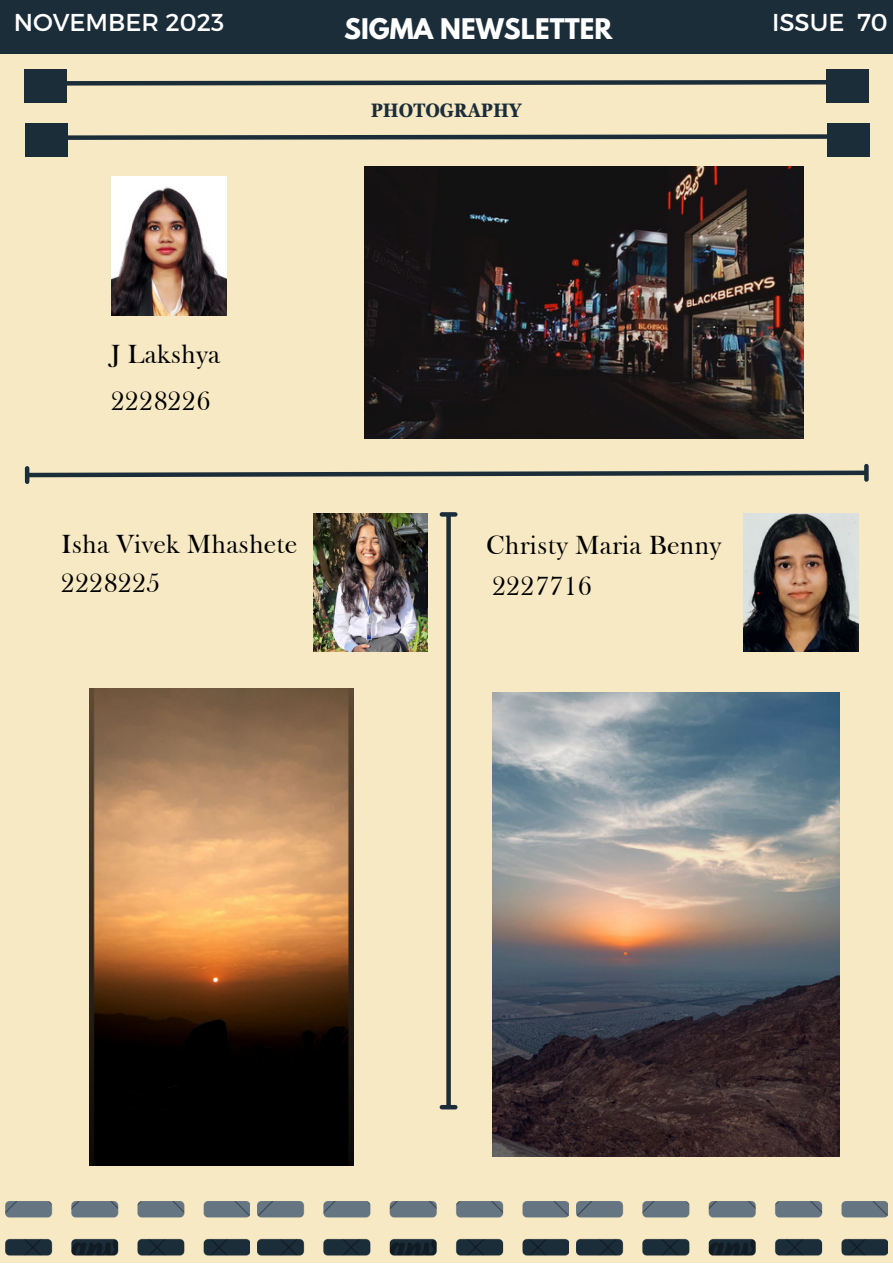
<style>
.page{position:relative;width:893px;height:1264px;background:#fff}
.page>*{position:absolute;margin:0;border:0;box-sizing:border-box;transform-origin:0 0}
.t1{font:27px "Frys Baskerville BT";color:#000}
.t2{font:700 25.2px "League Spartan";color:#fff}
.t3{font:24.45px "Montserrat";color:#fff}
.t4{font:700 condensed 19.5px "Georgia Pro";color:#1c2d3a}
</style>
<div class="page">
<div style="left:0;top:0;width:892px;height:1262px;background:#f6e9c3"></div>
<svg style="left:67px;top:132px;width:760px;height:10px"></svg>
<div style="left:827px;top:123px;width:42px;height:34px;background:#1c2d3a"></div>
<div style="left:25px;top:123px;width:42px;height:34px;background:#1c2d3a"></div>
<svg style="left:66px;top:78px;width:760px;height:10px"></svg>
<div style="left:826px;top:69px;width:42px;height:34px;background:#1c2d3a"></div>
<div style="left:24px;top:69px;width:42px;height:34px;background:#1c2d3a"></div>
<img style="left:5px;top:1201px;width:244px;height:55px">
<img style="left:258px;top:1201px;width:310px;height:55px">
<img style="left:576px;top:1201px;width:311px;height:55px">
<img style="left:112px;top:177px;width:114px;height:138px">
<img style="left:743px;top:513px;width:115px;height:139px">
<svg style="left:24px;top:468px;width:845px;height:11px"></svg>
<hr style="left:25px;top:468px;width:4px;height:14px;background:#1c2d3a">
<svg style="left:864px;top:466px;width:4px;height:13px"></svg>
<div style="left:446px;top:515px;width:5px;height:591px;background:#1c2d3a"></div>
<div style="left:442px;top:1104px;width:13px;height:5px;background:#1c2d3a"></div>
<svg style="left:442px;top:512px;width:13px;height:4px"></svg>
<img style="left:313px;top:513px;width:114px;height:139px">
<img style="left:492px;top:692px;width:347px;height:464px">
<img style="left:365px;top:166px;width:438px;height:272px">
<img style="left:89px;top:688px;width:264px;height:477px">
<div style="left:0;top:0;width:892px;height:54px;background:#1c2d3a"></div>
<p class="t3" style="left:14px;top:7px;width:212px">NOVEMBER 2023</p>
<p class="t2" style="left:344px;top:16px;width:270px">SIGMA NEWSLETTER</p>
<p class="t3" style="left:772px;top:7px;width:117px">ISSUE 70</p>
<p class="t4" style="left:371px;top:99px;width:152px">PHOTOGRAPHY</p>
<p class="t1" style="left:111px;top:337px;width:111px">J Lakshya</p>
<p class="t1" style="left:111px;top:384px;width:101px">2228226</p>
<p class="t1" style="left:61px;top:527px;width:237px">Isha Vivek Mhashete</p>
<p class="t1" style="left:61px;top:566px;width:101px">2228225</p>
<p class="t1" style="left:486px;top:528px;width:237px">Christy Maria Benny</p>
<p class="t1" style="left:492px;top:568px;width:101px">2227716</p>
</div>
